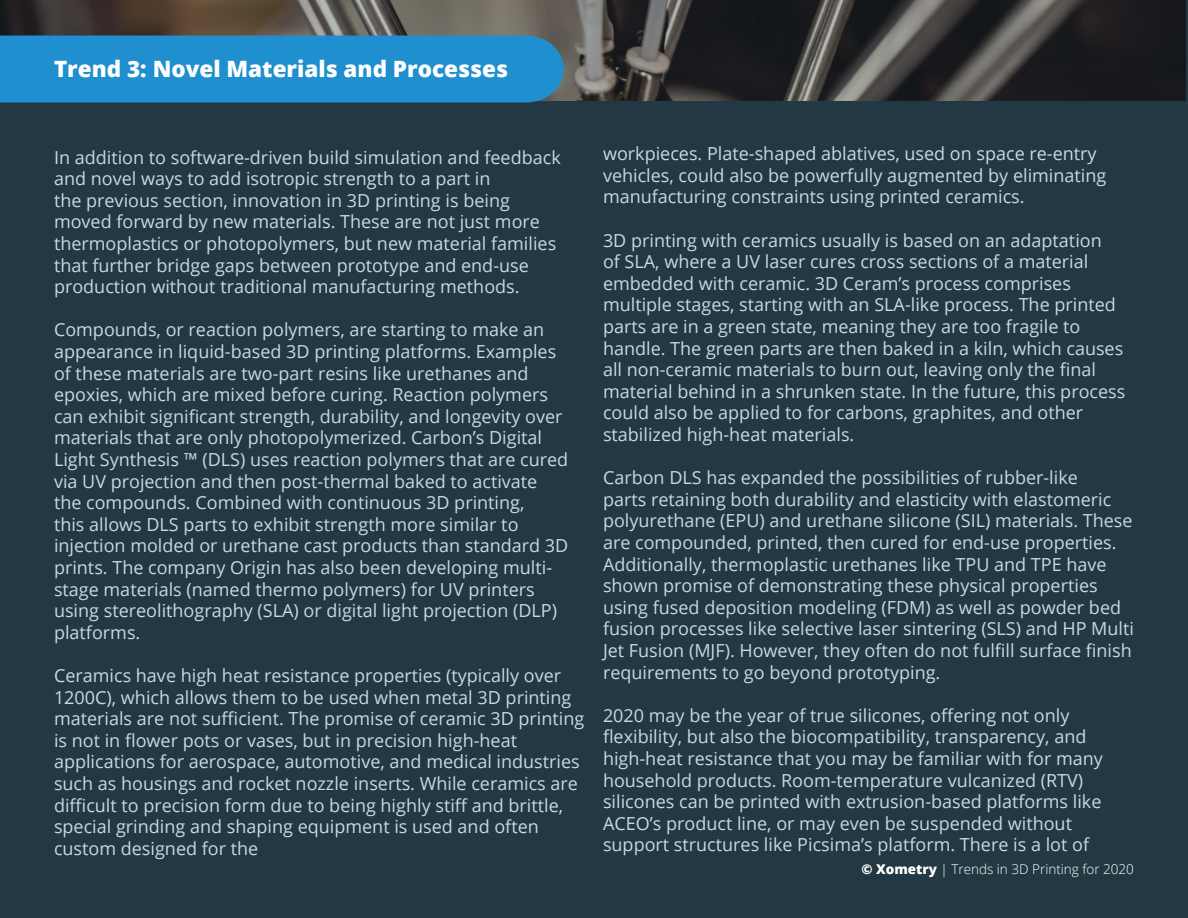
<style>
.page{position:relative;width:1188px;height:918px;background:#223842}
.page>*{position:absolute;margin:0;border:0;box-sizing:border-box;transform-origin:0 0}
.t1{font:800 22.5px "Open Sans";color:#fff}
.t2{font:18px/21.6px "Open Sans";color:#c8d9e0}
.t3{font:300 13.5px "Open Sans";color:#fff}
.s1{font-weight:800}
</style>
<div class="page">
<img style="left:0;top:0;width:1185px;height:101px">
<div style="left:0;top:36px;width:564px;height:66px;background:#208fcf"></div>
<p class="t1" style="left:54px;top:52px;width:456px">Trend 3: Novel Materials and Processes</p>
<p class="t2" style="left:54px;top:146px;width:508px">In addition to software-driven build simulation and feedback and novel ways to add isotropic strength to a part in<br>the previous section, innovation in 3D printing is being moved forward by new materials. These are not just more thermoplastics or photopolymers, but new material families that further bridge gaps between prototype and end-use production without traditional manufacturing methods.</p>
<p class="t2" style="left:54px;top:319px;width:516px">Compounds, or reaction polymers, are starting to make an appearance in liquid-based 3D printing platforms. Examples of these materials are two-part resins like urethanes and epoxies, which are mixed before curing. Reaction polymers can exhibit significant strength, durability, and longevity over materials that are only photopolymerized. Carbon’s Digital Light Synthesis ™ (DLS) uses reaction polymers that are cured via UV projection and then post-thermal baked to activate the compounds. Combined with continuous 3D printing,<br>this allows DLS parts to exhibit strength more similar to injection molded or urethane cast products than standard 3D prints. The company Origin has also been developing multi&shy;stage materials (named thermo polymers) for UV printers using stereolithography (SLA) or digital light projection (DLP) platforms.</p>
<p class="t2" style="left:54px;top:664px;width:532px">Ceramics have high heat resistance properties (typically over 1200C), which allows them to be used when metal 3D printing materials are not sufficient. The promise of ceramic 3D printing is not in flower pots or vases, but in precision high-heat applications for aerospace, automotive, and medical industries such as housings and rocket nozzle inserts. While ceramics are difficult to precision form due to being highly stiff and brittle, special grinding and shaping equipment is used and often custom designed for the</p>
<p class="t2" style="left:603px;top:142px;width:505px">workpieces. Plate-shaped ablatives, used on space re-entry vehicles, could also be powerfully augmented by eliminating manufacturing constraints using printed ceramics.</p>
<p class="t2" style="left:603px;top:229px;width:524px">3D printing with ceramics usually is based on an adaptation<br>of SLA, where a UV laser cures cross sections of a material embedded with ceramic. 3D Ceram’s process comprises multiple stages, starting with an SLA-like process. The printed parts are in a green state, meaning they are too fragile to handle. The green parts are then baked in a kiln, which causes all non-ceramic materials to burn out, leaving only the final material behind in a shrunken state. In the future, this process could also be applied to for carbons, graphites, and other stabilized high-heat materials.</p>
<p class="t2" style="left:603px;top:466px;width:533px">Carbon DLS has expanded the possibilities of rubber-like<br>parts retaining both durability and elasticity with elastomeric polyurethane (EPU) and urethane silicone (SIL) materials. These are compounded, printed, then cured for end-use properties.<br>Additionally, thermoplastic urethanes like TPU and TPE have shown promise of demonstrating these physical properties using fused deposition modeling (FDM) as well as powder bed fusion processes like selective laser sintering (SLS) and HP Multi Jet Fusion (MJF). However, they often do not fulfill surface finish requirements to go beyond prototyping.</p>
<p class="t2" style="left:603px;top:704px;width:501px">2020 may be the year of true silicones, offering not only flexibility, but also the biocompatibility, transparency, and high-heat resistance that you may be familiar with for many household products. Room-temperature vulcanized (RTV) silicones can be printed with extrusion-based platforms like ACEO’s product line, or may even be suspended without support structures like Picsima’s platform. There is a lot of</p>
<p class="t3" style="left:861px;top:860px;width:274px"><span class="s1">© Xometry</span> | Trends in 3D Printing for 2020</p>
</div>
